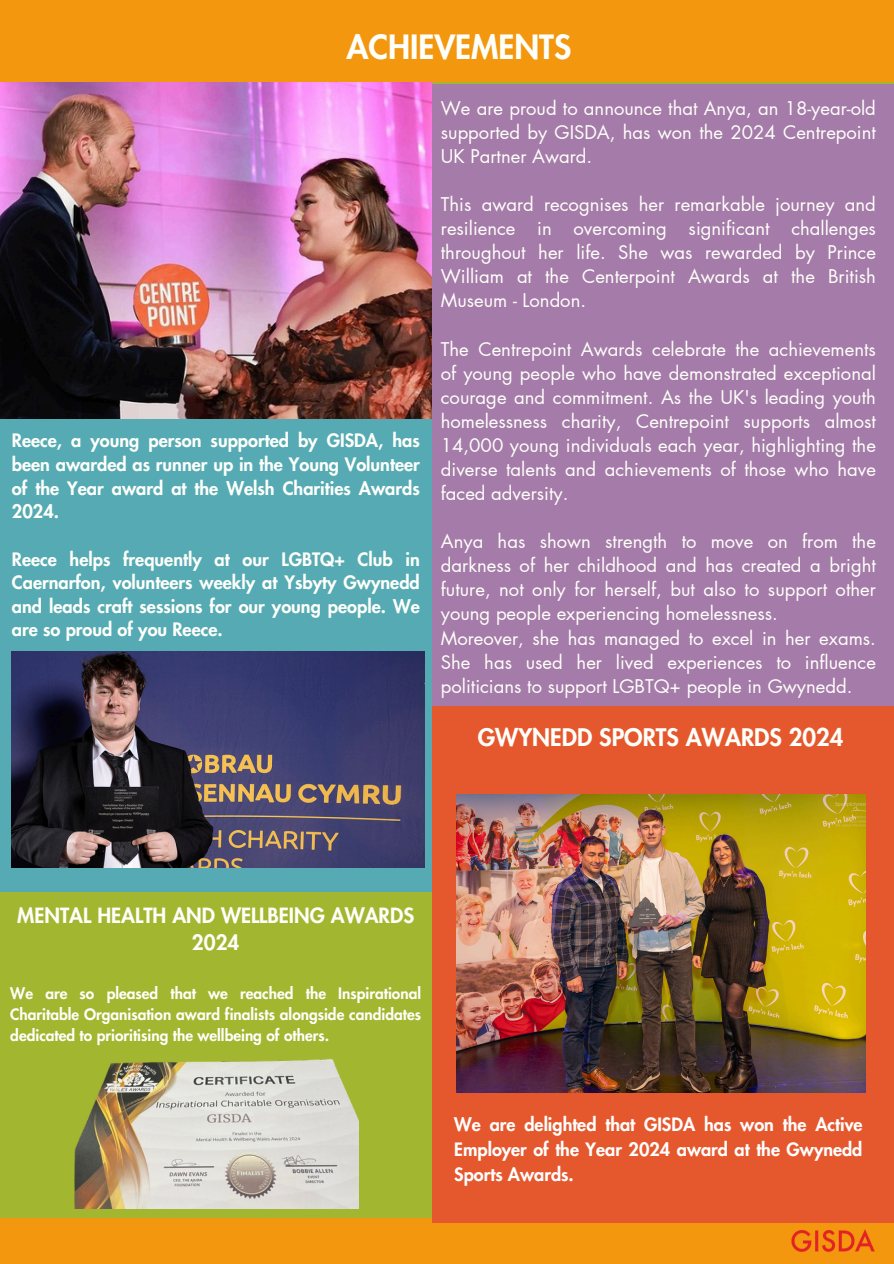
<style>
.page{position:relative;width:894px;height:1264px;background:#fff}
.page>*{position:absolute;margin:0;border:0;box-sizing:border-box;transform-origin:0 0}
.t1{font:800 32.7px "Futura LT Pro";color:#fefffa}
.t2{font:800 23.7px "Futura LT Pro";color:#fefffa}
.t3{font:800 20.55px/26.7px "Futura LT Pro";color:#fefffa;text-align:center}
.t4{font:18.45px/24px "Futura LT Pro";color:#fefffa;text-align:justify}
.t5{font:800 18.15px/23.7px "Futura LT Pro";color:#fefffa;text-align:justify}
.t6{font:800 18px/24.8px "Futura LT Pro";color:#fff;text-align:justify}
.t7{font:800 15.45px/20.5px "Futura LT Pro";color:#fefffa;text-align:justify}
</style>
<div class="page">
<div style="left:0;top:0;width:893px;height:1263px;background:#a2b630"></div>
<div style="left:0;top:391px;width:432px;height:501px;background:#56aab4"></div>
<img style="left:0;top:82px;width:432px;height:336px">
<div style="left:0;top:1218px;width:893px;height:45px;background:#f3970e"></div>
<img style="left:785px;top:1222px;width:95px;height:30px">
<div style="left:0;top:0;width:893px;height:69px;background:#f3970e"></div>
<img style="left:74px;top:1058px;width:284px;height:150px">
<div style="left:432px;top:685px;width:461px;height:537px;background:#e5582e"></div>
<div style="left:432px;top:84px;width:461px;height:621px;background:#a57ba9"></div>
<img style="left:456px;top:794px;width:409px;height:298px">
<div style="left:0;top:6px;width:893px;height:76px;background:#f3970e"></div>
<img style="left:12px;top:651px;width:412px;height:216px">
<h4 class="t1" style="left:346px;top:32px;width:226px">ACHIEVEMENTS</h4>
<h5 class="t5" style="left:12px;top:429px;width:409px">Reece, a young person supported by GISDA, has been awarded as runner up in the Young Volunteer of the Year award at the Welsh Charities Awards 2024.</h5>
<h5 class="t5" style="left:12px;top:548px;width:409px">Reece helps frequently at our LGBTQ+ Club in Caernarfon, volunteers weekly at Ysbyty Gwynedd and leads craft sessions for our young people. We are so proud of you Reece.</h5>
<p class="t4" style="left:440px;top:97px;width:436px">We are proud to announce that Anya, an 18-year-old supported by GISDA, has won the 2024 Centrepoint UK Partner Award.</p>
<h1 class="t4" style="left:440px;top:193px;width:436px">This award recognises her remarkable journey and resilience in overcoming significant challenges throughout her life. She was rewarded by Prince William at the Centerpoint Awards at the British Museum - London.</h1>
<p class="t4" style="left:440px;top:337px;width:436px">The Centrepoint Awards celebrate the achievements of young people who have demonstrated exceptional courage and commitment. As the UK's leading youth homelessness charity, Centrepoint supports almost 14,000 young individuals each year, highlighting the diverse talents and achievements of those who have faced adversity.</p>
<h5 class="t4" style="left:440px;top:530px;width:436px;text-align:left">Anya has shown strength to move on from the darkness of her childhood and has created a bright future, not only for herself, but also to support other young people experiencing homelessness.<br>Moreover, she has managed to excel in her exams.<br>She has used her lived experiences to influence politicians to support LGBTQ+ people in Gwynedd.</h5>
<h5 class="t2" style="left:477px;top:726px;width:367px">GWYNEDD SPORTS AWARDS 2024</h5>
<p class="t3" style="left:17px;top:903px;width:398px">MENTAL HEALTH AND WELLBEING AWARDS<br>2024</p>
<p class="t7" style="left:10px;top:984px;width:412px">We are so pleased that we reached the Inspirational Charitable Organisation award finalists alongside candidates dedicated to prioritising the wellbeing of others.</p>
<h4 class="t6" style="left:454px;top:1112px;width:409px">We are delighted that GISDA has won the Active Employer of the Year 2024 award at the Gwynedd Sports Awards.</h4>
</div>
